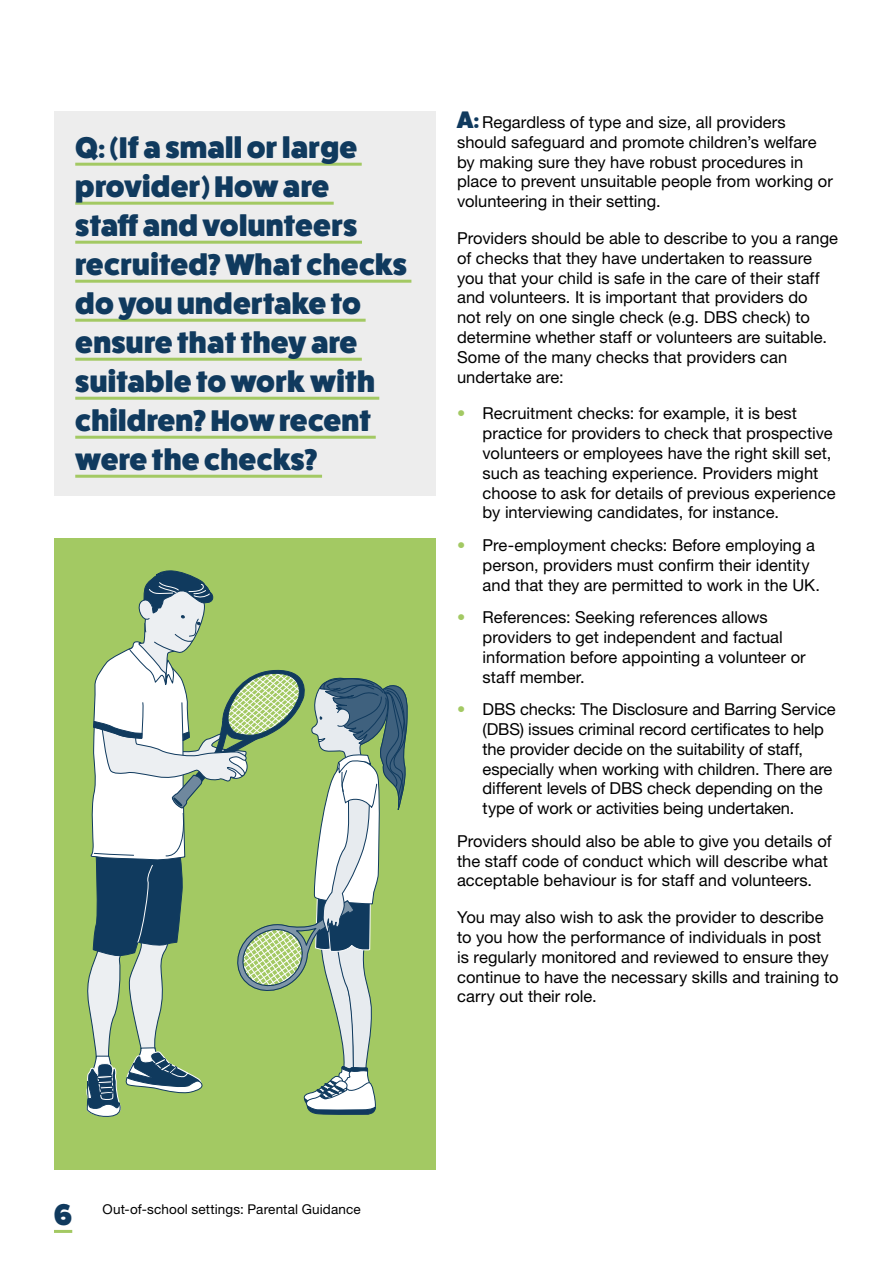
<style>
.page{position:relative;width:893px;height:1263px;background:#fff}
.page>*{position:absolute;margin:0;border:0;box-sizing:border-box;transform-origin:0 0}
.Question_Column_Top{font:800 30px/39px "Fat Frank";letter-spacing:.01em;color:#103a5e}
.Body_text{font:16.5px/19.8px "Helvetica Neue LT Pro";color:#000}
.t1{font:13.5px "Helvetica Neue LT Pro";letter-spacing:.01em;color:#000}
.s1{font-family:"Fat Frank";font-weight:800;font-size:24px;color:#103a5e}
.s2{color:#a3c963}
</style>
<div class="page">
<hr style="left:54px;top:1230px;width:18px;height:3px;background:#a3c963">
<div style="left:54px;top:111px;width:382px;height:384px;background:#ededed"></div>
<hr style="left:75px;top:163px;width:287px;height:3px;background:#a3c963">
<hr style="left:75px;top:202px;width:259px;height:3px;background:#a3c963">
<hr style="left:75px;top:241px;width:287px;height:3px;background:#a3c963">
<hr style="left:75px;top:280px;width:336px;height:3px;background:#a3c963">
<hr style="left:75px;top:319px;width:291px;height:3px;background:#a3c963">
<hr style="left:75px;top:358px;width:287px;height:3px;background:#a3c963">
<hr style="left:75px;top:397px;width:304px;height:3px;background:#a3c963">
<hr style="left:75px;top:436px;width:301px;height:3px;background:#a3c963">
<hr style="left:75px;top:475px;width:247px;height:3px;background:#a3c963">
<div style="left:54px;top:538px;width:382px;height:631px;background:#a3c963"></div>
<svg style="left:86px;top:570px;width:322px;height:547px"></svg>
<h3 class="Question_Column_Top" style="left:75px;top:129px;width:333px">Q: (If a small or large provider) How are<br>staff and volunteers recruited? What checks do you undertake to ensure that they are suitable to work with children? How recent were the checks?</h3>
<p class="Body_text" style="left:457px;top:112px;width:377px"><span class="s1">A:</span> Regardless of type and size, all providers should safeguard and promote children’s welfare by making sure they have robust procedures in place to prevent unsuitable people from working or volunteering in their setting.</p>
<p class="Body_text" style="left:457px;top:228px;width:382px">Providers should be able to describe to you a range of checks that they have undertaken to reassure you that your child is safe in the care of their staff and volunteers. It is important that providers do<br>not rely on one single check (e.g. DBS check) to determine whether staff or volunteers are suitable.<br>Some of the many checks that providers can undertake are:</p>
<p class="Body_text" style="left:483px;top:403px;width:354px;text-indent:-26px"><span class="s2">•</span> Recruitment checks: for example, it is best practice for providers to check that prospective volunteers or employees have the right skill set, such as teaching experience. Providers might choose to ask for details of previous experience by interviewing candidates, for instance.</p>
<p class="Body_text" style="left:483px;top:535px;width:339px;text-indent:-26px"><span class="s2">•</span> Pre-employment checks: Before employing a person, providers must confirm their identity and that they are permitted to work in the UK.</p>
<p class="Body_text" style="left:483px;top:607px;width:325px;text-indent:-26px"><span class="s2">•</span> References: Seeking references allows providers to get independent and factual information before appointing a volunteer or staff member.</p>
<p class="Body_text" style="left:483px;top:699px;width:355px;text-indent:-26px"><span class="s2">•</span> DBS checks: The Disclosure and Barring Service (DBS) issues criminal record certificates to help the provider decide on the suitability of staff, especially when working with children. There are different levels of DBS check depending on the type of work or activities being undertaken.</p>
<p class="Body_text" style="left:457px;top:831px;width:376px">Providers should also be able to give you details of the staff code of conduct which will describe what acceptable behaviour is for staff and volunteers.</p>
<p class="Body_text" style="left:457px;top:907px;width:383px">You may also wish to ask the provider to describe to you how the performance of individuals in post<br>is regularly monitored and reviewed to ensure they continue to have the necessary skills and training to carry out their role.</p>
<h1 class="Question_Column_Top" style="left:54px;top:1196px;width:20px">6</h1>
<p class="t1" style="left:103px;top:1201px;width:260px">Out-of-school settings: Parental Guidance</p>
</div>
